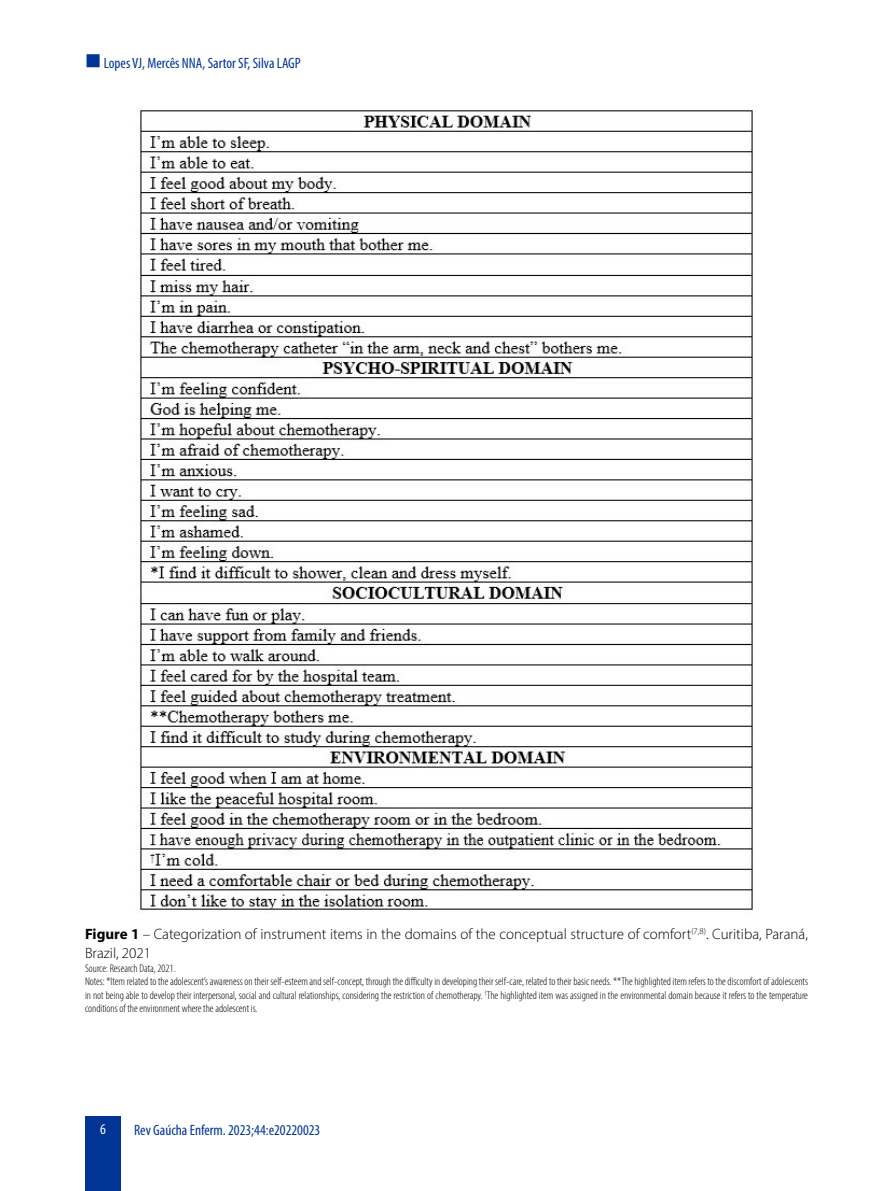
<style>
.page{position:relative;width:893px;height:1191px;background:#fff}
.page>*{position:absolute;margin:0;border:0;box-sizing:border-box;transform-origin:0 0}
.t1{font:300 15px/19.5px "Myriad Pro";color:#000}
.t2{font:condensed 15px "Myriad Pro";color:#003595}
.t3{font:condensed 15px "Myriad Pro";color:#fff}
.t4{font:300 condensed 11.25px/13.5px "Myriad Pro";color:#000}
.s1{font-weight:700}
</style>
<div class="page">
<div style="left:85px;top:1116px;width:36px;height:75px;background:#003595"></div>
<img style="left:140px;top:110px;width:613px;height:800px">
<h1 class="t2" style="left:104px;top:54px;width:198px">Lopes VJ, Mercês NNA, Sartor SF, Silva LAGP</h1>
<h1 class="t1" style="left:85px;top:923px;width:724px"><span class="s1">Figure 1</span> – Categorization of instrument items in the domains of the conceptual structure of comfort<sup>(7,8)</sup>. Curitiba, Paraná,<br>Brazil, 2021</h1>
<p class="t4" style="left:85px;top:961px;width:724px">Source: Research Data, 2021.<br>Notes: *Item related to the adolescent’s awareness on their self-esteem and self-concept, through the difficulty in developing their self-care, related to their basic needs. **The highlighted item refers to the discomfort of adolescents in not being able to develop their interpersonal, social and cultural relationships, considering the restriction of chemotherapy. <sup>†</sup>The highlighted item was assigned in the environmental domain because it refers to the temperature conditions of the environment where the adolescent is.</p>
<h1 class="t3" style="left:100px;top:1120px;width:7px">6</h1>
<h1 class="t2" style="left:134px;top:1121px;width:188px">Rev Gaúcha Enferm. 2023;44:e20220023</h1>
</div>
